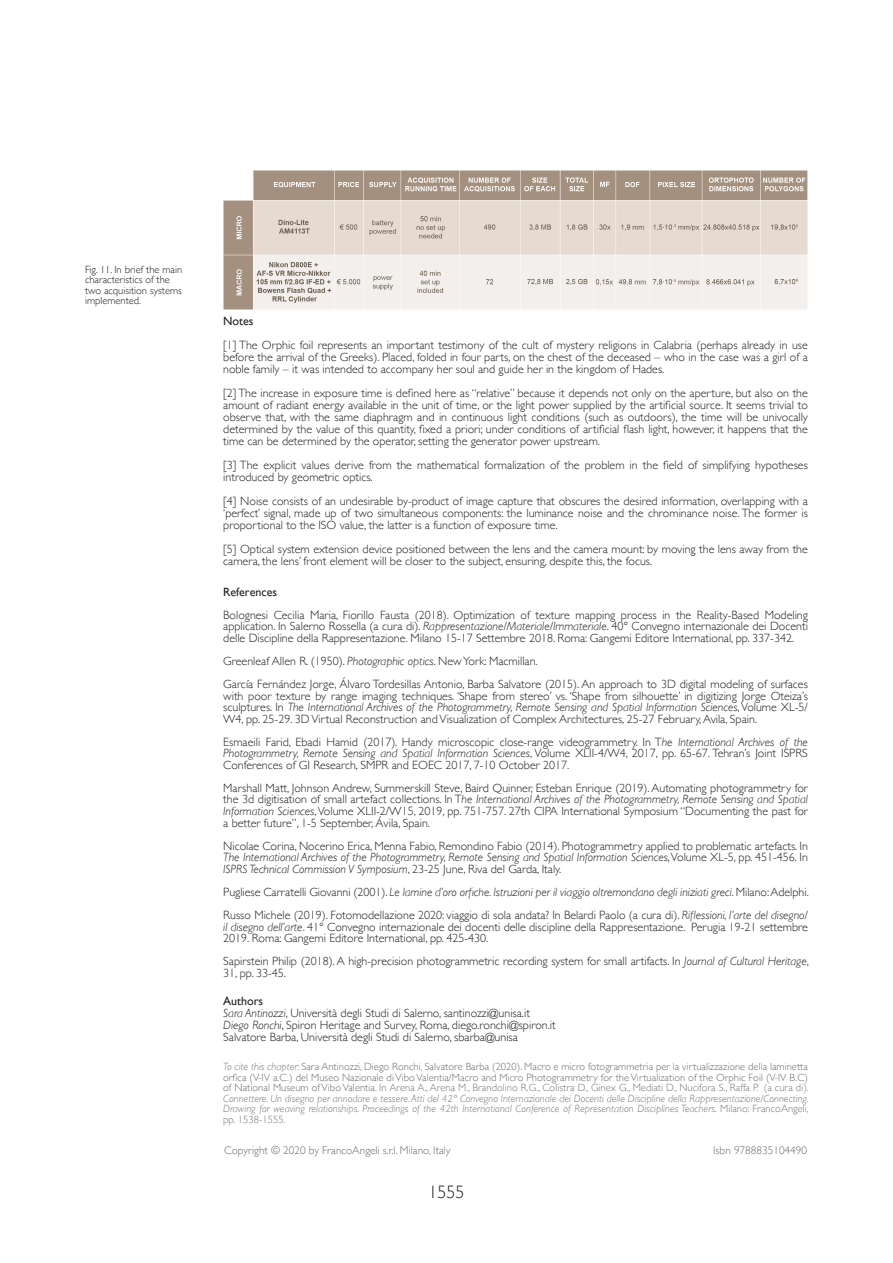
<style>
.page{position:relative;width:893px;height:1263px;background:#fff}
.page>*{position:absolute;margin:0;border:0;box-sizing:border-box;transform-origin:0 0}
.t1{font:300 18px "Gill Sans";color:#231f20}
.t2{font:300 12px/11.6px "Gill Sans";color:#231f20;text-align:justify}
.t3{font:italic 300 12px "Gill Sans";color:#231f20}
.t4{font:12px "Gill Sans";color:#231f20}
.t5{font:300 11.25px "Gill Sans";color:#6c6d70}
.t6{font:300 10.5px/10.5px "Gill Sans";letter-spacing:.005em;color:#6c6d70;text-align:justify}
.t7{font:300 10.5px/10.5px "Gill Sans";color:#231f20}
.s1{font-style:italic}
.s2{font-style:normal}
.s3{font-style:italic;color:#76787b}
.s4{color:#76787b}
</style>
<div class="page">
<img style="left:223px;top:170px;width:585px;height:139px">
<p class="t7" style="left:85px;top:264px;width:99px">Fig. 11. In brief the main characteristics of the two acquisition systems implemented.</p>
<p class="t4" style="left:223px;top:314px;width:32px">Notes</p>
<p class="t2" style="left:223px;top:339px;width:586px;line-height:12px">[1] The Orphic foil represents an important testimony of the cult of mystery religions in Calabria (perhaps already in use before the arrival of the Greeks). Placed, folded in four parts, on the chest of the deceased – who in the case was a girl of a noble family – it was intended to accompany her soul and guide her in the kingdom of Hades.</p>
<p class="t2" style="left:223px;top:387px;width:586px;line-height:12px">[2] The increase in exposure time is defined here as “relative” because it depends not only on the aperture, but also on the amount of radiant energy available in the unit of time, or the light power supplied by the artificial source. It seems trivial to observe that, with the same diaphragm and in continuous light conditions (such as outdoors), the time will be univocally determined by the value of this quantity, fixed a priori; under conditions of artificial flash light, however, it happens that the time can be determined by the operator, setting the generator power upstream.</p>
<p class="t2" style="left:223px;top:459px;width:586px;line-height:12px">[3] The explicit values derive from the mathematical formalization of the problem in the field of simplifying hypotheses introduced by geometric optics.</p>
<p class="t2" style="left:223px;top:495px;width:586px;line-height:12px">[4] Noise consists of an undesirable by-product of image capture that obscures the desired information, overlapping with a ‘perfect’ signal, made up of two simultaneous components: the luminance noise and the chrominance noise. The former is proportional to the ISO value, the latter is a function of exposure time.</p>
<p class="t2" style="left:223px;top:543px;width:586px;line-height:12px">[5] Optical system extension device positioned between the lens and the camera mount: by moving the lens away from the camera, the lens’ front element will be closer to the subject, ensuring, despite this, the focus.</p>
<p class="t4" style="left:223px;top:584px;width:55px">References</p>
<p class="t2" style="left:223px;top:608px;width:586px">Bolognesi Cecilia Maria, Fiorillo Fausta (2018). Optimization of texture mapping process in the Reality-Based Modeling application. In Salerno Rossella (a cura di). <span class="s1">Rappresentazione/Materiale/Immateriale</span>. 40° Convegno internazionale dei Docenti delle Discipline della Rappresentazione. Milano 15-17 Settembre 2018. Roma: Gangemi Editore International, pp. 337-342.</p>
<p class="t2" style="left:223px;top:655px;width:316px">Greenleaf Allen R. (1950). <span class="s1">Photographic optics</span>. New York: Macmillan.</p>
<p class="t2" style="left:223px;top:678px;width:586px">García Fernández Jorge, Álvaro Tordesillas Antonio, Barba Salvatore (2015). An approach to 3D digital modeling of surfaces with poor texture by range imaging techniques. ‘Shape from stereo’ vs. ‘Shape from silhouette’ in digitizing Jorge Oteiza’s sculptures. In <span class="s1">The International Archives of the Photogrammetry, Remote Sensing and Spatial Information Sciences</span>, Volume XL-5/ W4, pp. 25-29. 3D Virtual Reconstruction and Visualization of Complex Architectures, 25-27 February, Avila, Spain.</p>
<p class="t2" style="left:223px;top:735px;width:586px">Esmaeili Farid, Ebadi Hamid (2017). Handy microscopic close-range videogrammetry. In T<span class="s1">he International Archives of the Photogrammetry, Remote Sensing and Spatial Information Sciences</span>, Volume XLII-4/W4, 2017, pp. 65-67. Tehran’s Joint ISPRS Conferences of GI Research, SMPR and EOEC 2017, 7-10 October 2017.</p>
<p class="t2" style="left:223px;top:782px;width:586px">Marshall Matt, Johnson Andrew, Summerskill Steve, Baird Quinner, Esteban Enrique (2019). Automating photogrammetry for the 3d digitisation of small artefact collections. In T<span class="s1">he International Archives of the Photogrammetry, Remote Sensing and Spatial Information Sciences</span>, Volume XLII-2/W15, 2019, pp. 751-757. 27th CIPA International Symposium “Documenting the past for a better future”, 1-5 September, Ávila, Spain.</p>
<p class="t2" style="left:223px;top:839px;width:586px">Nicolae Corina, Nocerino Erica, Menna Fabio, Remondino Fabio (2014). Photogrammetry applied to problematic artefacts. In <span class="s1">The International Archives of the Photogrammetry, Remote Sensing and Spatial Information Sciences</span>, Volume XL-5, pp. 451-456. In <span class="s1">ISPRS Technical Commission V Symposium</span>, 23-25 June, Riva del Garda, Italy.</p>
<p class="t3" style="left:223px;top:885px;width:587px"><span class="s2">Pugliese Carratelli Giovanni (2001).</span> Le lamine d’oro orfiche. Istruzioni per il viaggio oltremondano degli iniziati greci<span class="s2">. Milano: Adelphi.</span></p>
<p class="t2" style="left:223px;top:909px;width:586px">Russo Michele (2019). Fotomodellazione 2020: viaggio di sola andata? In Belardi Paolo (a cura di). <span class="s1">Riflessioni, l’arte del disegno/ il disegno dell’arte</span>. 41° Convegno internazionale dei docenti delle discipline della Rappresentazione. Perugia 19-21 settembre 2019. Roma: Gangemi Editore International, pp. 425-430.</p>
<p class="t2" style="left:223px;top:955px;width:587px">Sapirstein Philip (2018). A high-precision photogrammetric recording system for small artifacts. In <span class="s1">Journal of Cultural Heritage</span>,<br>31, pp. 33-45.</p>
<p class="t4" style="left:223px;top:993px;width:41px">Authors</p>
<p class="t2" style="left:223px;top:1006px;width:308px"><span class="s1">Sara Antinozzi</span>, Università degli Studi di Salerno, santinozzi@unisa.it</p>
<p class="t2" style="left:223px;top:1018px;width:334px"><span class="s1">Diego Ronchi</span>, Spiron Heritage and Survey, Roma, diego.ronchi@spiron.it</p>
<p class="t2" style="left:223px;top:1030px;width:296px">Salvatore Barba, Università degli Studi di Salerno, sbarba@unisa</p>
<p class="t6" style="left:223px;top:1061px;width:587px"><span class="s3">To cite this chapter</span>: Sara Antinozzi, Diego Ronchi, Salvatore Barba (2020). Macro e micro fotogrammetria per la virtualizzazione della laminetta orfica (V-IV a.C.) del Museo Nazionale di Vibo Valentia/Macro and Micro Photogrammetry for the Virtualization of the Orphic Foil (V-IV B.C) of National Museum of Vibo Valentia. In <span class="s4">Arena A., Arena M., Brandolino R.G., Colistra D., Ginex G., Mediati D., Nucifora S., Raffa P. (a cura di).<br></span><span class="s3">Connettere. Un disegno per annodare e tessere. Atti del 42° Convegno Internazionale dei Docenti delle Discipline della Rappresentazione/Connecting.<br>Drawing for weaving relationships. Proceedings of the 42th International Conference of Representation Disciplines Teachers</span><span class="s4">. Milano: FrancoAngeli, pp. 1538-1555.</span></p>
<p class="t5" style="left:224px;top:1141px;width:228px">Copyright © 2020 by FrancoAngeli s.r.l. Milano, Italy</p>
<p class="t5" style="left:713px;top:1141px;width:95px">Isbn 9788835104490</p>
<h1 class="t1" style="left:428px;top:1178px;width:37px">1555</h1>
</div>
